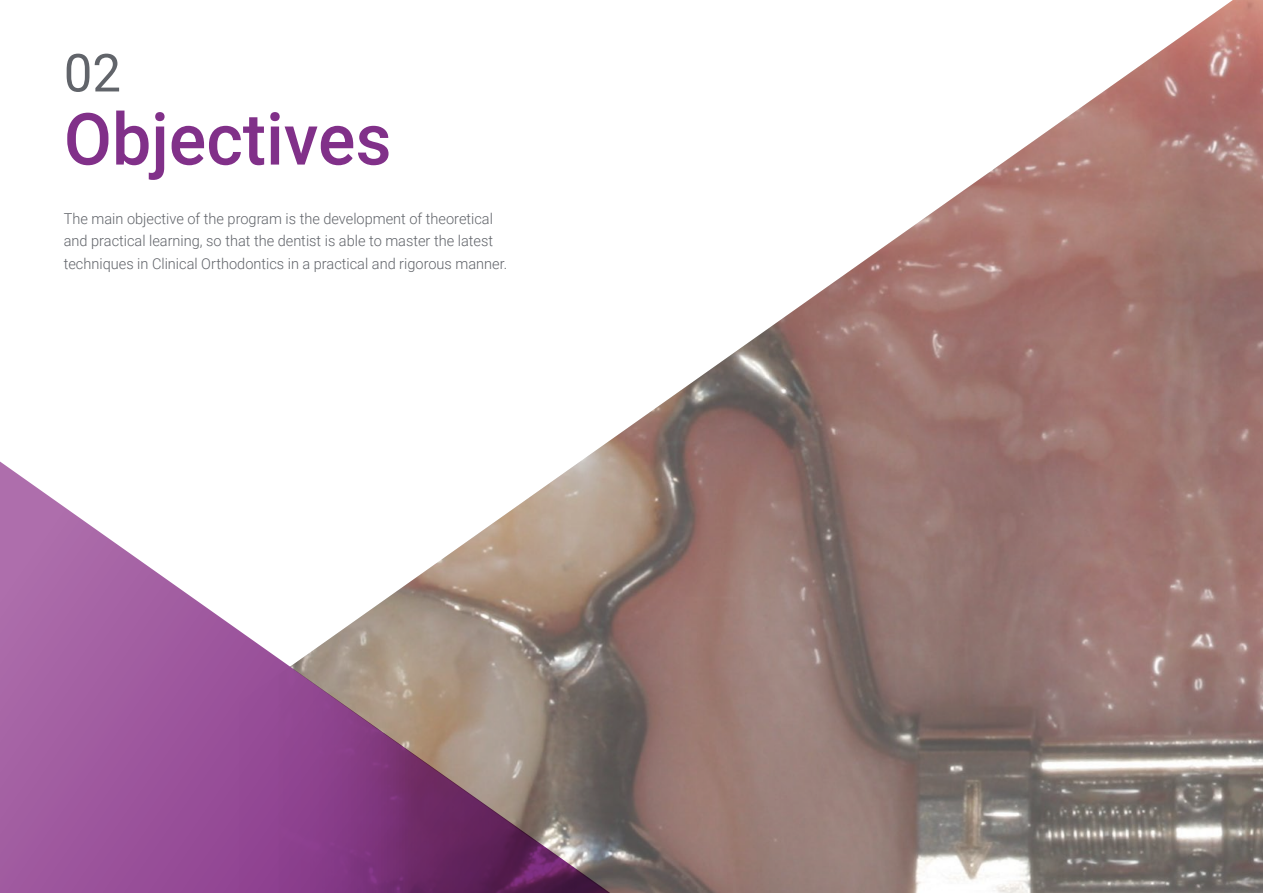
<style>
.page{position:relative;width:1263px;height:893px;background:#fff}
.page>*{position:absolute;margin:0;border:0;box-sizing:border-box;transform-origin:0 0}
.t1{font:500 72px "Roboto";color:#813089}
.t2{font:52.5px "Roboto";color:#61646a}
.t3{font:300 15px/22.5px "Roboto";color:#61646a}
</style>
<div class="page">
<img style="left:613px;top:0;width:650px;height:893px">
<svg style="left:0;top:446px;width:640px;height:447px"></svg>
<h2 class="t2" style="left:64px;top:36px;width:59px">02</h2>
<h1 class="t1" style="left:64px;top:89px;width:329px">Objectives</h1>
<p class="t3" style="left:64px;top:207px;width:445px">The main objective of the program is the development of theoretical and practical learning, so that the dentist is able to master the latest techniques in Clinical Orthodontics in a practical and rigorous manner.</p>
</div>
